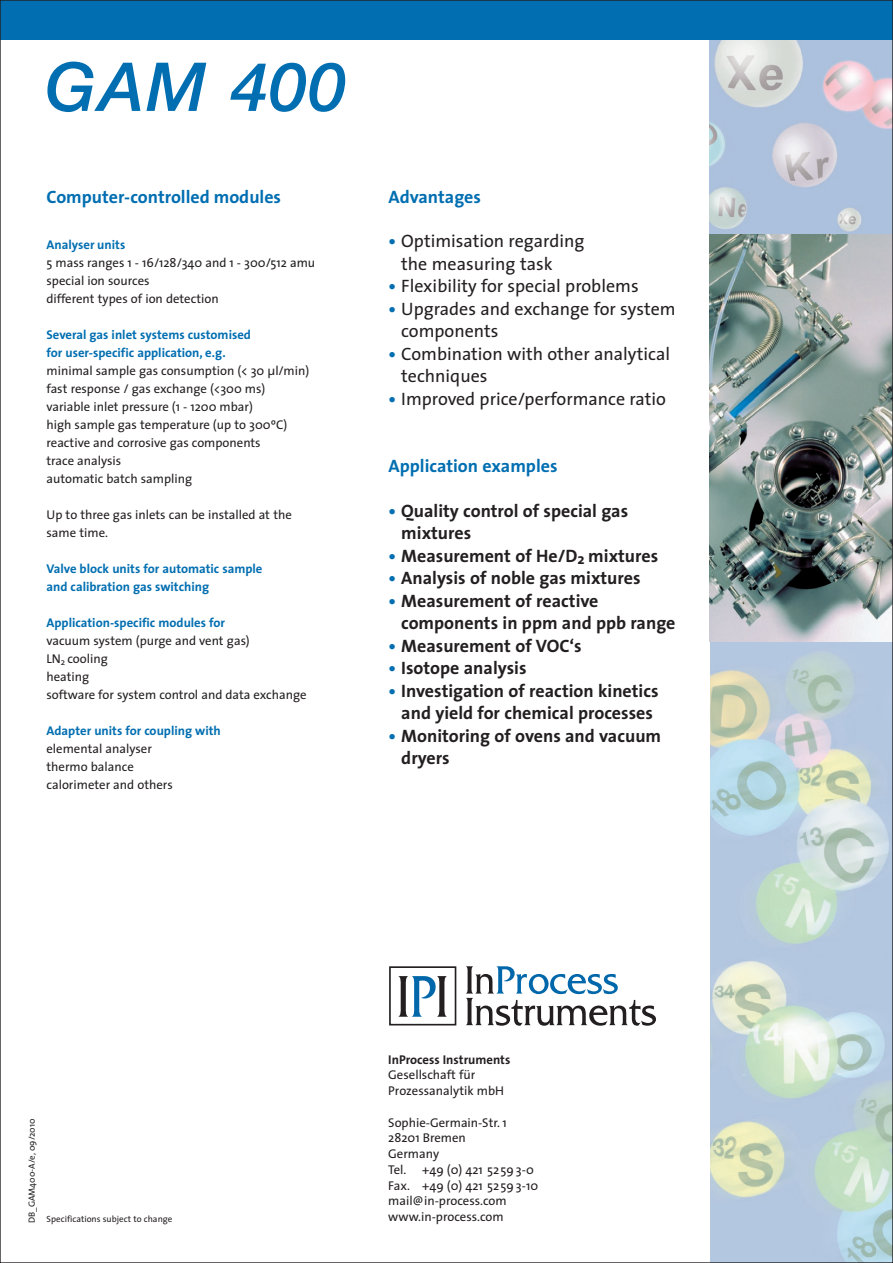
<style>
.page{position:relative;width:893px;height:1263px;background:#fff}
.page>*{position:absolute;margin:0;border:0;box-sizing:border-box;transform-origin:0 0}
.t1{font:italic 500 67.5px "Helvetica Neue";letter-spacing:.025em;color:#006eb1}
.t2{font:700 18px/22.5px "The Sans";color:#231f20}
.t3{font:18px/22.5px "The Sans";color:#231f20}
.t4{font:700 18px "The Sans";color:#006eb1}
.t5{font:12.75px/18px "The Sans";color:#231f20}
.t6{font:700 12.75px/18px "The Sans";color:#006eb1}
.t7{font:700 12.75px "The Sans";color:#231f20}
.t8{font:9px "The Sans";color:#231f20}
.s1{font-family:"Helvetica Neue";font-weight:500;font-style:italic;font-size:15px;color:#006eb1}
</style>
<div class="page">
<img style="left:710px;top:40px;width:181px;height:195px">
<img style="left:817px;top:52px;width:74px;height:85px">
<img style="left:709px;top:235px;width:182px;height:1026px">
<div style="left:0;top:0;width:893px;height:40px;background:#006eb1"></div>
<svg style="left:398px;top:976px;width:49px;height:41px"></svg>
<div style="left:389px;top:966px;width:67px;height:59px;border:2px solid #231f20"></div>
<svg style="left:466px;top:966px;width:190px;height:60px"></svg>
<h1 class="t1" style="left:45px;top:47px;width:302px">GAM 400</h1>
<h2 class="t4" style="left:46px;top:182px;width:236px">Computer-controlled modules</h2>
<h2 class="t4" style="left:388px;top:182px;width:94px">Advantages</h2>
<h2 class="t3" style="left:401px;top:229px;width:185px;text-indent:-13px"><span class="s1">•</span> Optimisation regarding the measuring task</h2>
<h2 class="t3" style="left:388px;top:274px;width:252px"><span class="s1">•</span> Flexibility for special problems</h2>
<h2 class="t3" style="left:401px;top:297px;width:276px;text-indent:-13px"><span class="s1">•</span> Upgrades and exchange for system components</h2>
<h2 class="t3" style="left:401px;top:342px;width:270px;text-indent:-13px"><span class="s1">•</span> Combination with other analytical techniques</h2>
<h2 class="t3" style="left:388px;top:387px;width:279px"><span class="s1">•</span> Improved price/performance ratio</h2>
<p class="t6" style="left:46px;top:235px;width:80px">Analyser units</p>
<p class="t5" style="left:46px;top:253px;width:270px">5 mass ranges 1 - 16/128/340 and 1 - 300/512 amu special ion sources<br>different types of ion detection</p>
<p class="t6" style="left:46px;top:325px;width:206px">Several gas inlet systems customised for user-specific application, e.g.</p>
<p class="t5" style="left:46px;top:361px;width:264px">minimal sample gas consumption (&lt; 30 μl/min) fast response / gas exchange (&lt;300 ms) variable inlet pressure (1 - 1200 mbar)<br>high sample gas temperature (up to 300ºC) reactive and corrosive gas components<br>trace analysis<br>automatic batch sampling</p>
<p class="t5" style="left:46px;top:505px;width:247px">Up to three gas inlets can be installed at the same time.</p>
<p class="t6" style="left:46px;top:559px;width:217px">Valve block units for automatic sample and calibration gas switching</p>
<p class="t6" style="left:46px;top:613px;width:180px">Application-specific modules for</p>
<p class="t5" style="left:46px;top:631px;width:262px">vacuum system (purge and vent gas)<br>LN<sub>2</sub> cooling<br>heating<br>software for system control and data exchange</p>
<p class="t6" style="left:47px;top:721px;width:176px">Adapter units for coupling with</p>
<p class="t5" style="left:47px;top:739px;width:128px">elemental analyser thermo balance calorimeter and others</p>
<h2 class="t4" style="left:388px;top:450px;width:171px">Application examples</h2>
<h2 class="t2" style="left:401px;top:499px;width:228px;text-indent:-13px"><span class="s1">•</span> Quality control of special gas mixtures</h2>
<h2 class="t2" style="left:388px;top:544px;width:271px"><span class="s1">•</span> Measurement of He/D<sub>2</sub> mixtures</h2>
<h2 class="t2" style="left:388px;top:566px;width:253px"><span class="s1">•</span> Analysis of noble gas mixtures</h2>
<h2 class="t2" style="left:401px;top:589px;width:276px;text-indent:-13px"><span class="s1">•</span> Measurement of reactive components in ppm and ppb range</h2>
<h2 class="t2" style="left:388px;top:634px;width:194px"><span class="s1">•</span> Measurement of VOC‘s</h2>
<h2 class="t2" style="left:388px;top:656px;width:139px"><span class="s1">•</span> Isotope analysis</h2>
<h2 class="t2" style="left:388px;top:679px;width:272px;text-align:center"><span class="s1">•</span> Investigation of reaction kinetics and yield for chemical processes</h2>
<h2 class="t2" style="left:401px;top:724px;width:261px;text-indent:-13px"><span class="s1">•</span> Monitoring of ovens and vacuum dryers</h2>
<p class="t8" style="left:24px;top:1223px;width:106px;rotate:-90deg">DB_GAM400-A/e, 09/2010</p>
<p class="t7" style="left:388px;top:1048px;width:124px">InProcess Instruments</p>
<p class="t5" style="left:388px;top:1067px;width:117px;line-height:15.8px">Gesellschaft für<br>Prozessanalytik mbH</p>
<p class="t5" style="left:388px;top:1114px;width:151px;line-height:15.8px">Sophie-Germain-Str. 1<br>28201 Bremen<br>Germany<br>Tel. +49 (0) 421 5259 3-0<br>Fax. +49 (0) 421 5259 3-10 mail@in-process.com</p>
<p class="t8" style="left:47px;top:1211px;width:127px">Specifications subject to change</p>
<p class="t5" style="left:388px;top:1207px;width:117px">www.in-process.com</p>
</div>
